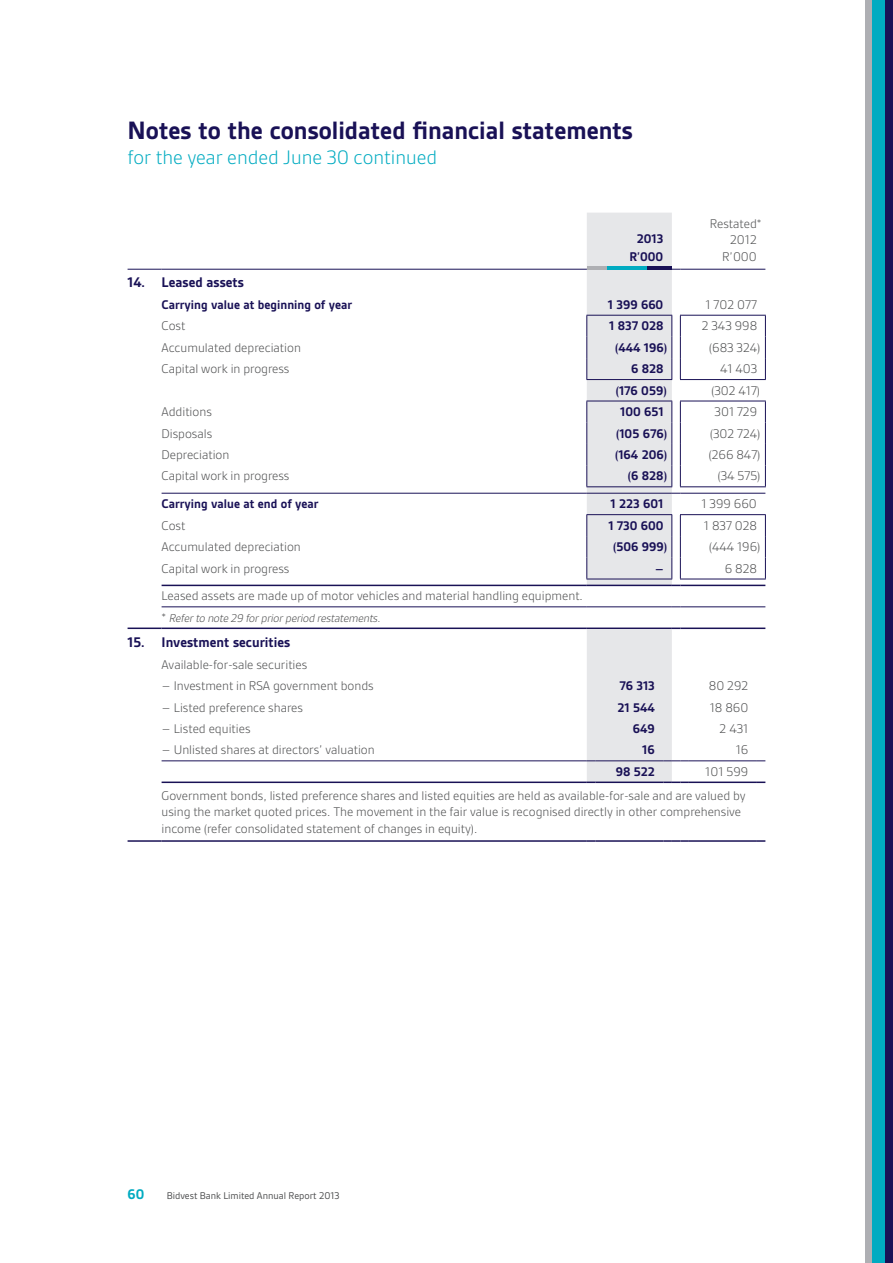
<style>
.page{position:relative;width:893px;height:1263px;background:#fff}
.page>*{position:absolute;margin:0;border:0;box-sizing:border-box;transform-origin:0 0}
.t1{font:700 27px "Gesta";color:#191156}
.t2{font:300 21px "Gesta";color:#00abc1}
.t3{font:700 15px "Gesta";color:#191156}
.t4{font:700 15px "Gesta";color:#00abc1}
.t5{font:300 13.5px/23.5px "Gesta";color:#4b4c4d;text-align:right}
.t6{font:700 13.5px/18px "Gesta";color:#191156;text-align:center}
.t7{font:italic 300 12px "Gesta";color:#4b4c4d}
.t8{font:10.5px "Gesta";color:#4b4c4d}
.s1{font-style:normal;font-size:13.5px}
</style>
<div class="page">
<div style="left:885px;top:0;width:8px;height:1263px;background:#191156"></div>
<div style="left:865px;top:0;width:13px;height:1263px;background:#aeafb3"></div>
<div style="left:872px;top:0;width:13px;height:1263px;background:#00abc1"></div>
<hr style="left:128px;top:627px;width:34px;height:2px;background:#191156">
<hr style="left:162px;top:627px;width:425px;height:2px;background:#191156">
<hr style="left:680px;top:627px;width:85px;height:2px;background:#191156">
<hr style="left:680px;top:315px;width:86px;height:1px;background:#191156">
<svg style="left:765px;top:316px;width:1px;height:63px"></svg>
<hr style="left:680px;top:379px;width:86px;height:1px;background:#191156">
<hr style="left:680px;top:401px;width:86px;height:1px;background:#191156">
<svg style="left:765px;top:401px;width:1px;height:85px"></svg>
<hr style="left:680px;top:486px;width:86px;height:1px;background:#191156">
<hr style="left:680px;top:514px;width:86px;height:1px;background:#191156">
<svg style="left:765px;top:515px;width:1px;height:64px"></svg>
<hr style="left:680px;top:579px;width:86px;height:1px;background:#191156">
<hr style="left:162px;top:493px;width:425px;height:1px;background:#191156">
<hr style="left:680px;top:493px;width:85px;height:1px;background:#191156">
<hr style="left:162px;top:585px;width:425px;height:1px;background:#191156">
<hr style="left:680px;top:585px;width:85px;height:1px;background:#191156">
<hr style="left:128px;top:269px;width:34px;height:1px;background:#191156">
<hr style="left:162px;top:269px;width:425px;height:1px;background:#191156">
<svg style="left:586px;top:213px;width:95px;height:373px;background:#e0e0e5"></svg>
<hr style="left:680px;top:269px;width:85px;height:1px;background:#191156">
<hr style="left:162px;top:606px;width:425px;height:1px;background:#191156">
<hr style="left:587px;top:606px;width:85px;height:1px;background:#191156">
<hr style="left:680px;top:606px;width:85px;height:1px;background:#191156">
<hr style="left:162px;top:760px;width:425px;height:1px;background:#191156">
<hr style="left:689px;top:760px;width:68px;height:1px;background:#191156">
<hr style="left:162px;top:781px;width:425px;height:2px;background:#191156">
<svg style="left:587px;top:627px;width:102px;height:156px;background:#e4e5e8"></svg>
<hr style="left:689px;top:781px;width:68px;height:2px;background:#191156">
<svg style="left:757px;top:781px;width:8px;height:2px"></svg>
<hr style="left:128px;top:840px;width:34px;height:2px;background:#191156">
<hr style="left:162px;top:840px;width:425px;height:2px;background:#191156">
<svg style="left:587px;top:840px;width:8px;height:2px"></svg>
<hr style="left:595px;top:840px;width:68px;height:2px;background:#191156">
<svg style="left:663px;top:840px;width:26px;height:2px"></svg>
<hr style="left:689px;top:840px;width:68px;height:2px;background:#191156">
<svg style="left:757px;top:840px;width:8px;height:2px"></svg>
<hr style="left:647px;top:266px;width:25px;height:4px;background:#191156">
<hr style="left:587px;top:266px;width:40px;height:4px;background:#aeafb3">
<hr style="left:607px;top:266px;width:40px;height:4px;background:#00abc1">
<p class="t1" style="left:128px;top:115px;width:507px">Notes to the consolidated financial statements</p>
<p class="t2" style="left:128px;top:146px;width:311px">for the year ended June 30 continued</p>
<p class="t6" style="left:629px;top:229px;width:35px">2013<br>R’000</p>
<p class="t5" style="left:710px;top:212px;width:53px">Restated*</p>
<p class="t5" style="left:730px;top:228px;width:28px">2012</p>
<p class="t5" style="left:722px;top:245px;width:36px">R’000</p>
<p class="t3" style="left:128px;top:274px;width:118px">14. Leased assets</p>
<p class="t6" style="left:162px;top:296px;width:192px">Carrying value at beginning of year</p>
<p class="t6" style="left:608px;top:296px;width:57px">1 399 660</p>
<p class="t5" style="left:705px;top:293px;width:53px">1 702 077</p>
<p class="t5" style="left:162px;top:314px;width:25px">Cost</p>
<p class="t6" style="left:609px;top:317px;width:56px">1 837 028</p>
<p class="t5" style="left:702px;top:314px;width:57px">2 343 998</p>
<p class="t5" style="left:162px;top:336px;width:141px">Accumulated depreciation</p>
<p class="t6" style="left:615px;top:338px;width:53px">(444 196)</p>
<p class="t5" style="left:709px;top:336px;width:53px">(683 324)</p>
<p class="t5" style="left:162px;top:357px;width:129px">Capital work in progress</p>
<p class="t6" style="left:631px;top:360px;width:34px">6 828</p>
<p class="t5" style="left:720px;top:357px;width:39px">41 403</p>
<p class="t6" style="left:616px;top:381px;width:52px">(176 059)</p>
<p class="t5" style="left:711px;top:379px;width:51px">(302 417)</p>
<p class="t5" style="left:162px;top:400px;width:52px">Additions</p>
<p class="t6" style="left:620px;top:403px;width:45px">100 651</p>
<p class="t5" style="left:715px;top:400px;width:44px">301 729</p>
<p class="t5" style="left:162px;top:421px;width:52px">Disposals</p>
<p class="t6" style="left:616px;top:424px;width:52px">(105 676)</p>
<p class="t5" style="left:710px;top:421px;width:52px">(302 724)</p>
<p class="t5" style="left:162px;top:443px;width:69px">Depreciation</p>
<p class="t6" style="left:615px;top:446px;width:53px">(164 206)</p>
<p class="t5" style="left:708px;top:443px;width:54px">(266 847)</p>
<p class="t5" style="left:162px;top:464px;width:129px">Capital work in progress</p>
<p class="t6" style="left:628px;top:467px;width:41px">(6 828)</p>
<p class="t5" style="left:717px;top:464px;width:45px">(34 575)</p>
<p class="t6" style="left:162px;top:495px;width:159px">Carrying value at end of year</p>
<p class="t6" style="left:610px;top:495px;width:54px">1 223 601</p>
<p class="t5" style="left:701px;top:492px;width:57px">1 399 660</p>
<p class="t5" style="left:162px;top:514px;width:25px">Cost</p>
<p class="t6" style="left:608px;top:516px;width:57px">1 730 600</p>
<p class="t5" style="left:704px;top:514px;width:55px">1 837 028</p>
<p class="t5" style="left:162px;top:535px;width:141px">Accumulated depreciation</p>
<p class="t6" style="left:613px;top:538px;width:55px">(506 999)</p>
<p class="t5" style="left:709px;top:535px;width:53px">(444 196)</p>
<p class="t5" style="left:162px;top:557px;width:129px">Capital work in progress</p>
<p class="t6" style="left:655px;top:559px;width:10px">–</p>
<p class="t5" style="left:725px;top:557px;width:34px">6 828</p>
<p class="t5" style="left:162px;top:584px;width:423px">Leased assets are made up of motor vehicles and material handling equipment.</p>
<p class="t7" style="left:162px;top:612px;width:223px"><span class="s1">*</span> Referto note 29 forpriorperiod restatements.</p>
<p class="t3" style="left:128px;top:634px;width:164px">15. Investment securities</p>
<p class="t5" style="left:162px;top:653px;width:147px">Available-for-sale securities</p>
<p class="t5" style="left:162px;top:674px;width:214px">– Investment in RSA government bonds</p>
<p class="t6" style="left:619px;top:677px;width:37px">76 313</p>
<p class="t5" style="left:709px;top:674px;width:41px">80 292</p>
<p class="t5" style="left:162px;top:695px;width:143px">– Listed preference shares</p>
<p class="t6" style="left:617px;top:698px;width:39px">21 544</p>
<p class="t5" style="left:710px;top:695px;width:40px">18 860</p>
<p class="t5" style="left:162px;top:717px;width:90px">– Listed equities</p>
<p class="t6" style="left:633px;top:720px;width:23px">649</p>
<p class="t5" style="left:720px;top:717px;width:30px">2 431</p>
<p class="t5" style="left:162px;top:738px;width:215px">– Unlisted shares at directors’ valuation</p>
<p class="t6" style="left:642px;top:741px;width:14px">16</p>
<p class="t5" style="left:736px;top:738px;width:14px">16</p>
<p class="t6" style="left:616px;top:763px;width:41px">98 522</p>
<p class="t5" style="left:162px;top:760px;width:588px">101 599<br>Government bonds, listed preference shares and listed equities are held as available-for-sale and are valued by</p>
<p class="t5" style="left:162px;top:803px;width:581px;line-height:16.5px;text-align:left">using the market quoted prices. The movement in the fair value is recognised directly in other comprehensive income (refer consolidated statement of changes in equity).</p>
<p class="t4" style="left:128px;top:1185px;width:18px">60</p>
<p class="t8" style="left:167px;top:1189px;width:174px">Bidvest Bank Limited Annual Report 2013</p>
</div>
